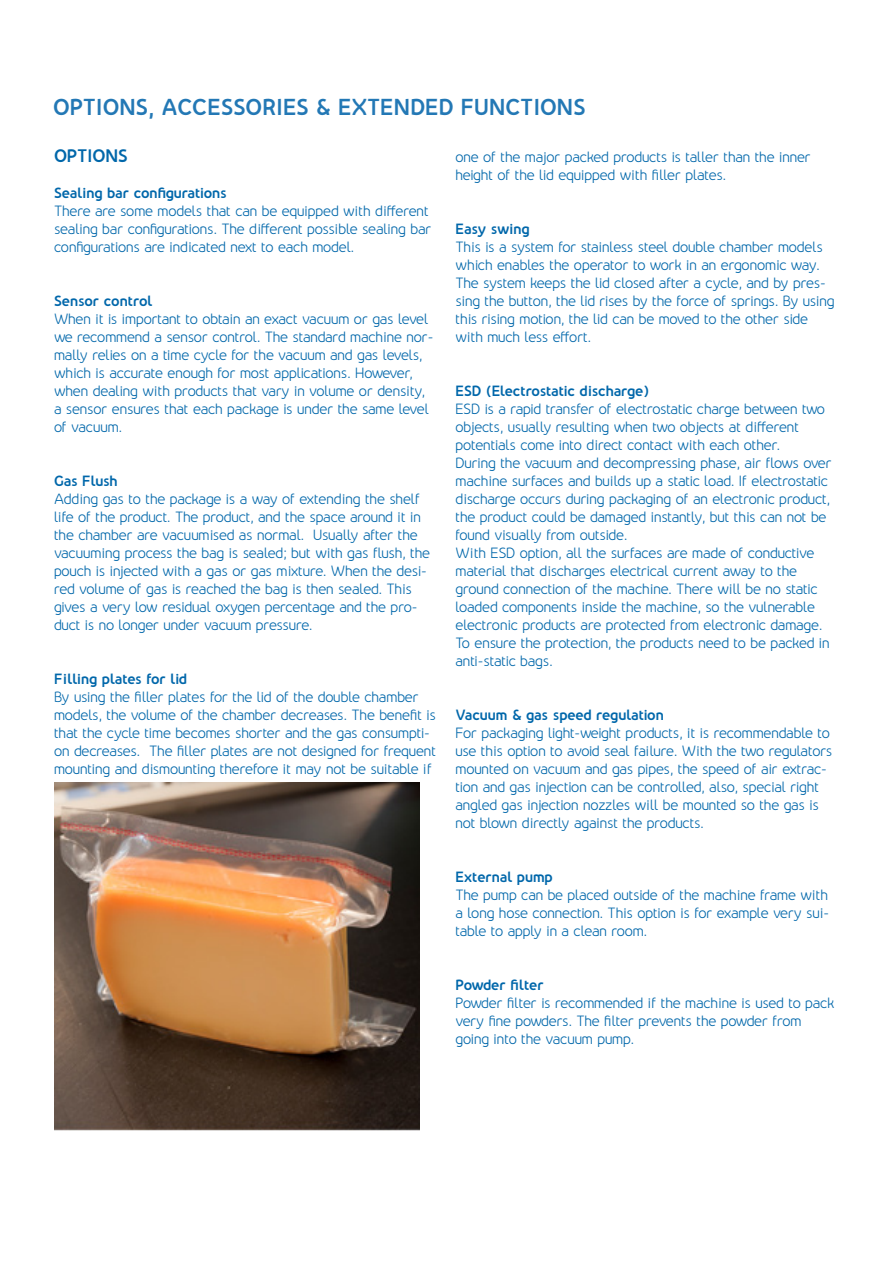
<style>
.page{position:relative;width:893px;height:1263px;background:#fff}
.page>*{position:absolute;margin:0;border:0;box-sizing:border-box;transform-origin:0 0}
.Hoofdkop{font:700 21px "Nevo";color:#2378b5}
.Kopje_2{font:700 16.5px "Nevo";letter-spacing:-.005em;color:#0067aa}
.Kopje_2-2{font:13.5px/18px "Nevo";letter-spacing:-.01em;color:#0067aa}
.Plattetekst{font:13.5px/18px "Nevo";letter-spacing:-.01em;color:#0067aa}
.Kopje_2-3{font:700 13.5px "Nevo";letter-spacing:-.01em;color:#0067aa}
</style>
<div class="page">
<img style="left:55px;top:782px;width:364px;height:348px">
<p class="Hoofdkop" style="left:53px;top:94px;width:534px">OPTIONS, ACCESSORIES &amp; EXTENDED FUNCTIONS</p>
<p class="Kopje_2" style="left:54px;top:146px;width:75px">OPTIONS</p>
<p class="Kopje_2-3" style="left:54px;top:185px;width:174px">Sealing bar configurations</p>
<p class="Plattetekst" style="left:54px;top:202px;width:379px">There are some models that can be equipped with different sealing bar configurations. The different possible sealing bar configurations are indicated next to each model.</p>
<p class="Kopje_2-2" style="left:455px;top:148px;width:357px">one of the major packed products is taller than the inner height of the lid equipped with filler plates.</p>
<p class="Kopje_2-3" style="left:455px;top:221px;width:76px">Easy swing</p>
<p class="Plattetekst" style="left:455px;top:238px;width:381px">This is a system for stainless steel double chamber models which enables the operator to work in an ergonomic way.<br>The system keeps the lid closed after a cycle, and by pres&shy;sing the button, the lid rises by the force of springs. By using this rising motion, the lid can be moved to the other side with much less effort.</p>
<p class="Kopje_2-3" style="left:54px;top:293px;width:100px">Sensor control</p>
<p class="Plattetekst" style="left:54px;top:310px;width:381px">When it is important to obtain an exact vacuum or gas level we recommend a sensor control. The standard machine nor&shy;mally relies on a time cycle for the vacuum and gas levels, which is accurate enough for most applications. However, when dealing with products that vary in volume or density, a sensor ensures that each package is under the same level of vacuum.</p>
<p class="Kopje_2-3" style="left:455px;top:383px;width:195px">ESD (Electrostatic discharge)</p>
<p class="Kopje_2-2" style="left:455px;top:400px;width:371px">ESD is a rapid transfer of electrostatic charge between two objects, usually resulting when two objects at different potentials come into direct contact with each other.</p>
<p class="Kopje_2-2" style="left:455px;top:454px;width:378px">During the vacuum and decompressing phase, air flows over machine surfaces and builds up a static load. If electrostatic discharge occurs during packaging of an electronic product, the product could be damaged instantly, but this can not be found visually from outside.</p>
<p class="Kopje_2-2" style="left:455px;top:544px;width:376px">With ESD option, all the surfaces are made of conductive material that discharges electrical current away to the ground connection of the machine. There will be no static loaded components inside the machine, so the vulnerable electronic products are protected from electronic damage.<br>To ensure the protection, the products need to be packed in anti-static bags.</p>
<p class="Kopje_2-3" style="left:54px;top:473px;width:65px">Gas Flush</p>
<p class="Plattetekst" style="left:54px;top:490px;width:378px">Adding gas to the package is a way of extending the shelf life of the product. The product, and the space around it in the chamber are vacuumised as normal. Usually after the vacuuming process the bag is sealed; but with gas flush, the pouch is injected with a gas or gas mixture. When the desi&shy;red volume of gas is reached the bag is then sealed. This gives a very low residual oxygen percentage and the pro&shy;duct is no longer under vacuum pressure.</p>
<p class="Kopje_2-3" style="left:54px;top:671px;width:135px">Filling plates for lid</p>
<p class="Kopje_2-2" style="left:54px;top:688px;width:383px">By using the filler plates for the lid of the double chamber models, the volume of the chamber decreases. The benefit is that the cycle time becomes shorter and the gas consumpti&shy;on decreases. The filler plates are not designed for frequent mounting and dismounting therefore it may not be suitable if</p>
<p class="Kopje_2-3" style="left:455px;top:707px;width:210px">Vacuum &amp; gas speed regulation</p>
<p class="Kopje_2-2" style="left:455px;top:724px;width:378px">For packaging light-weight products, it is recommendable to use this option to avoid seal failure. With the two regulators mounted on vacuum and gas pipes, the speed of air extrac&shy;tion and gas injection can be controlled, also, special right angled gas injection nozzles will be mounted so the gas is not blown directly against the products.</p>
<p class="Kopje_2-3" style="left:455px;top:869px;width:99px">External pump</p>
<p class="Kopje_2-2" style="left:455px;top:886px;width:375px;text-align:justify">The pump can be placed outside of the machine frame with a long hose connection. This option is for example very sui&shy;table to apply in a clean room.</p>
<p class="Kopje_2-3" style="left:455px;top:977px;width:90px">Powder filter</p>
<p class="Plattetekst" style="left:455px;top:994px;width:381px">Powder filter is recommended if the machine is used to pack very fine powders. The filter prevents the powder from going into the vacuum pump.</p>
</div>
